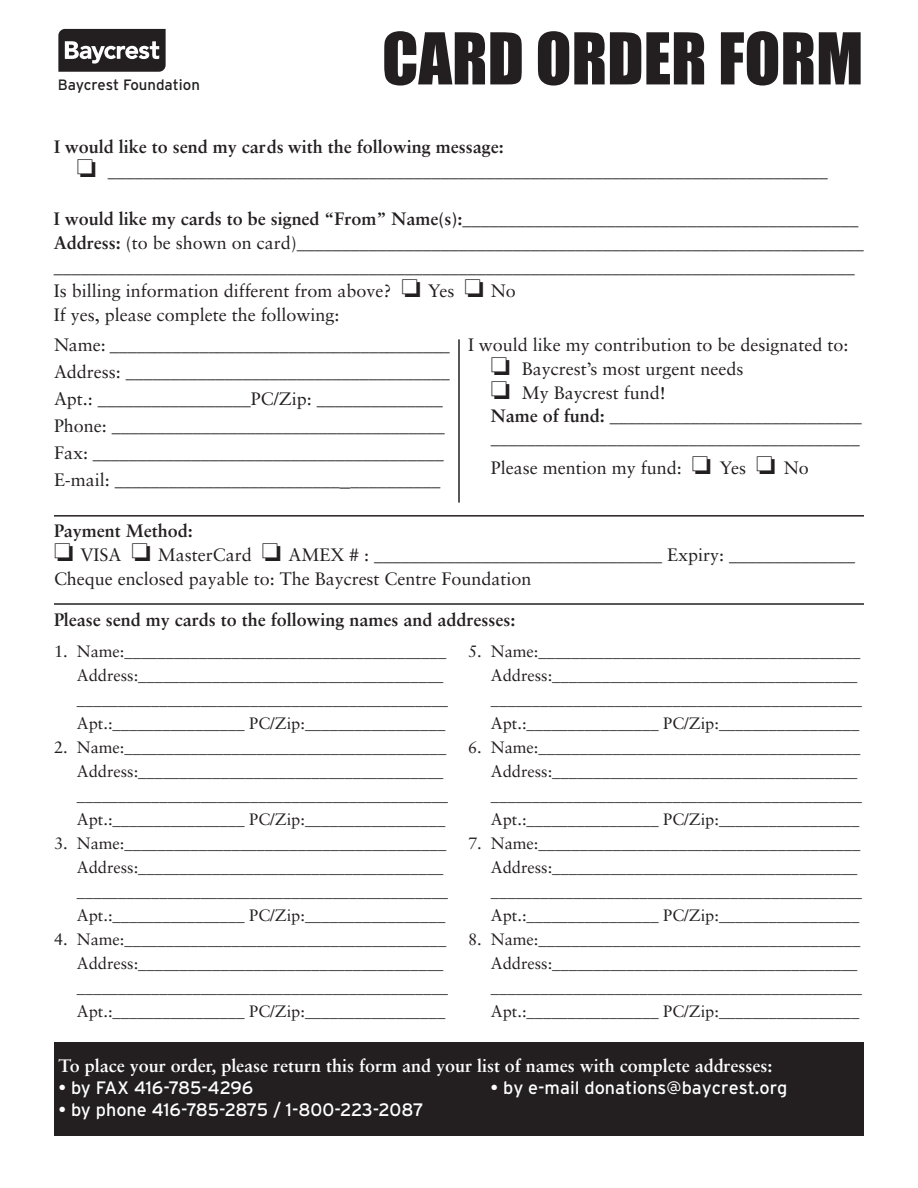
<style>
.page{position:relative;width:918px;height:1188px;background:#fff}
.page>*{position:absolute;margin:0;border:0;box-sizing:border-box;transform-origin:0 0}
.t1{font:66px "Impact";color:#231f20}
.t2{font:18px/24px "Sabon";color:#231f20}
.t3{font:18px "Interstate";color:#fff}
.t4{font:700 18px "Sabon";color:#fff}
.t5{font:700 18px "Sabon";color:#231f20}
.t6{font:16.5px/24px "Sabon";color:#231f20}
.t7{font:15px "Interstate";color:#231f20}
.s1{font-weight:700}
.s2{font-size:21px}
</style>
<div class="page">
<svg style="left:58px;top:29px;width:108px;height:43px;background:#4e4b4c"></svg>
<hr style="left:458px;top:339px;width:2px;height:164px;background:#231f20">
<hr style="left:54px;top:515px;width:810px;height:2px;background:#231f20">
<hr style="left:54px;top:603px;width:810px;height:2px;background:#231f20">
<div style="left:54px;top:1042px;width:810px;height:94px;background:#231f20"></div>
<p class="t7" style="left:58px;top:76px;width:144px">Baycrest Foundation</p>
<h1 class="t1" style="left:382px;top:7px;width:483px">CARD ORDER FORM</h1>
<p class="t2" style="left:77px;top:136px;width:753px;text-indent:-23px"><span class="s1">I would like to send my cards with the following message:<br></span>❏ ________________________________________________________________________________</p>
<p class="t2" style="left:54px;top:208px;width:811px"><span class="s1">I would like my cards to be signed “From” Name(s):</span>____________________________________________ <span class="s1">Address:</span> (to be shown on card)_______________________________________________________________ _________________________________________________________________________________________ Is billing information different from above? ❏ Yes ❏ No<br>If yes, please complete the following:</p>
<p class="t2" style="left:54px;top:333px;width:397px;line-height:27px">Name: ______________________________________ Address: ____________________________________ Apt.: _________________PC/Zip: ______________ Phone: _____________________________________ Fax: _______________________________________ E-mail: _________________________<span class="s2">_</span>__________</p>
<p class="t2" style="left:491px;top:335px;width:372px;line-height:23.2px;text-indent:-23px">I would like my contribution to be designated to: ❏ Baycrest’s most urgent needs<br>❏ My Baycrest fund!<br><span class="s1">Name of fund: ____________________________ _________________________________________</span></p>
<p class="t2" style="left:491px;top:457px;width:319px">Please mention my fund: ❏ Yes ❏ No</p>
<p class="t2" style="left:54px;top:520px;width:803px"><span class="s1">Payment Method:<br></span>❏ VISA ❏ MasterCard ❏ AMEX # : ________________________________ Expiry: ______________<br>Cheque enclosed payable to: The Baycrest Centre Foundation</p>
<p class="t5" style="left:54px;top:612px;width:463px">Please send my cards to the following names and addresses:</p>
<p class="t6" style="left:77px;top:641px;width:373px;text-indent:-23px">1. Name:_______________________________________ Address:_____________________________________ _____________________________________________ Apt.:________________ PC/Zip:_________________</p>
<p class="t6" style="left:77px;top:737px;width:373px;text-indent:-23px">2. Name:_______________________________________ Address:_____________________________________ _____________________________________________ Apt.:________________ PC/Zip:_________________</p>
<p class="t6" style="left:77px;top:833px;width:373px;text-indent:-23px">3. Name:_______________________________________ Address:_____________________________________ _____________________________________________ Apt.:________________ PC/Zip:_________________</p>
<p class="t6" style="left:77px;top:929px;width:373px;text-indent:-23px">4. Name:_______________________________________ Address:_____________________________________ _____________________________________________ Apt.:________________ PC/Zip:_________________</p>
<p class="t6" style="left:491px;top:641px;width:373px;text-indent:-23px">5. Name:_______________________________________ Address:_____________________________________ _____________________________________________ Apt.:________________ PC/Zip:_________________</p>
<p class="t6" style="left:491px;top:737px;width:373px;text-indent:-23px">6. Name:_______________________________________ Address:_____________________________________ _____________________________________________ Apt.:________________ PC/Zip:_________________</p>
<p class="t6" style="left:491px;top:833px;width:373px;text-indent:-23px">7. Name:_______________________________________ Address:_____________________________________ _____________________________________________ Apt.:________________ PC/Zip:_________________</p>
<p class="t6" style="left:491px;top:929px;width:373px;text-indent:-23px">8. Name:_______________________________________ Address:_____________________________________ _____________________________________________ Apt.:________________ PC/Zip:_________________</p>
<p class="t4" style="left:58px;top:1058px;width:716px">To place your order, please return this form and your list of names with complete addresses:</p>
<p class="t3" style="left:58px;top:1078px;width:196px">• by FAX 416-785-4296</p>
<p class="t3" style="left:58px;top:1099px;width:367px">• by phone 416-785-2875 / 1-800-223-2087</p>
<p class="t3" style="left:490px;top:1078px;width:299px">• by e-mail donations@baycrest.org</p>
</div>
